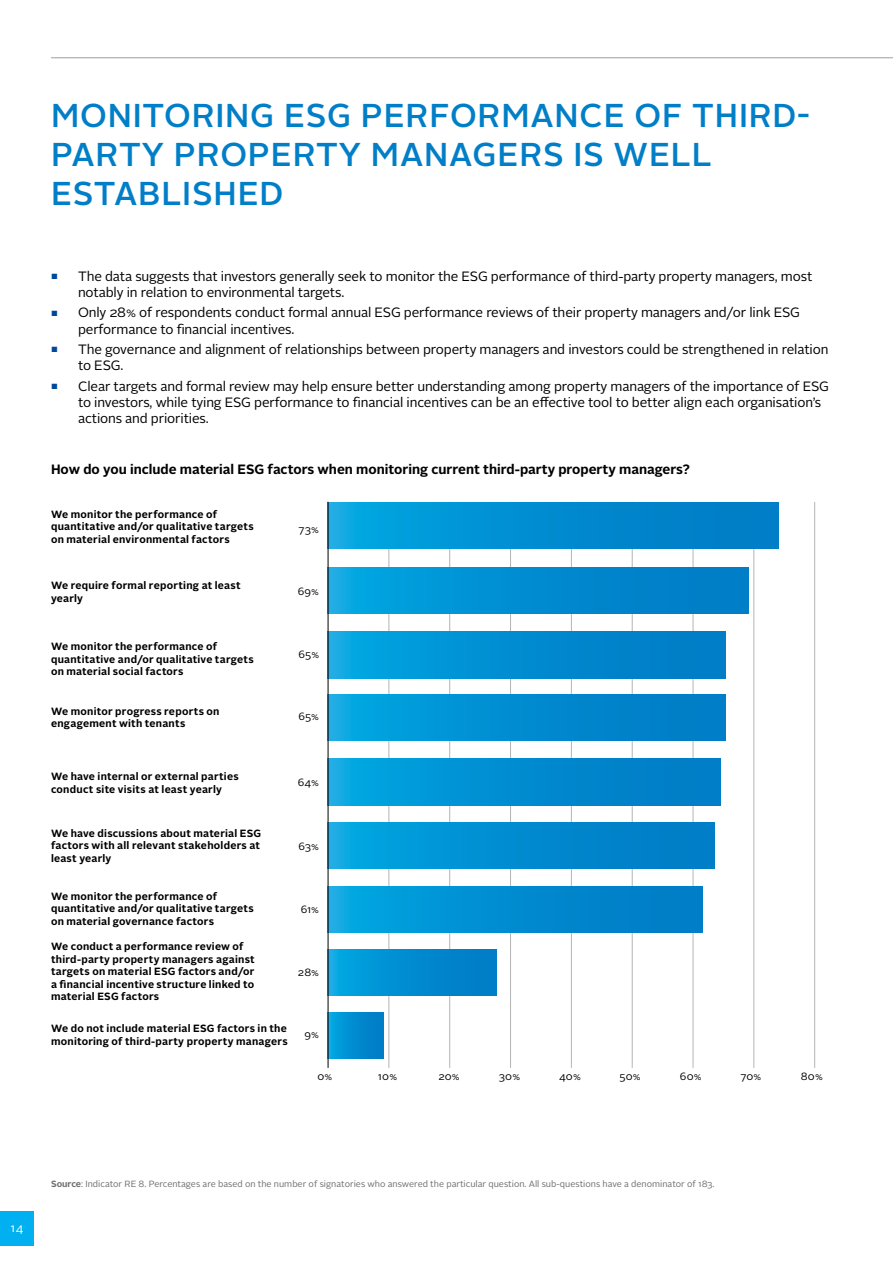
<style>
.page{position:relative;width:893px;height:1263px;background:#fff}
.page>*{position:absolute;margin:0;border:0;box-sizing:border-box;transform-origin:0 0}
.t1{font:500 33px/39px "Alright Sans";letter-spacing:.025em;color:#007ec7}
.t2{font:13.5px/16.2px "Alright Sans";letter-spacing:-.01em;color:#000}
.t3{font:700 13.5px "Alright Sans";color:#000}
.t4{font:12px "Alright Sans";color:#fff}
.t5{font:700 10.5px/12.6px "Alright Sans";letter-spacing:.02em;color:#000}
.t6{font:10.5px "Alright Sans";letter-spacing:.015em;color:#000}
.t7{font:9px "Alright Sans";color:#706f6f}
.s1{font-size:7.5px;color:#00489a}
.s2{font-weight:700}
</style>
<div class="page">
<hr style="left:51px;top:57px;width:842px;height:1px;background:#9d9d9c">
<div style="left:0;top:1212px;width:34px;height:34px;background:#00b0f0"></div>
<hr style="left:449px;top:502px;width:1px;height:566px;background:#000">
<hr style="left:571px;top:502px;width:1px;height:566px;background:#000">
<hr style="left:693px;top:502px;width:1px;height:566px;background:#000">
<hr style="left:389px;top:502px;width:1px;height:566px;background:#000">
<hr style="left:510px;top:502px;width:1px;height:566px;background:#000">
<hr style="left:632px;top:502px;width:1px;height:566px;background:#000">
<hr style="left:753px;top:502px;width:1px;height:566px;background:#000">
<hr style="left:814px;top:502px;width:1px;height:566px;background:#000">
<svg style="left:329px;top:1012px;width:54px;height:46px;background:#008ed1"></svg>
<svg style="left:329px;top:949px;width:168px;height:47px;background:#018ed1"></svg>
<svg style="left:329px;top:886px;width:373px;height:46px;background:#018ed1"></svg>
<svg style="left:329px;top:822px;width:385px;height:47px;background:#018ed1"></svg>
<svg style="left:329px;top:759px;width:391px;height:46px;background:#018ed1"></svg>
<svg style="left:329px;top:694px;width:396px;height:46px;background:#018ed1"></svg>
<svg style="left:329px;top:632px;width:396px;height:46px;background:#018ed1"></svg>
<svg style="left:329px;top:567px;width:419px;height:47px;background:#018ed1"></svg>
<svg style="left:329px;top:503px;width:449px;height:46px;background:#018ed1"></svg>
<hr style="left:328px;top:502px;width:1px;height:566px;background:#000">
<h1 class="t1" style="left:51px;top:96px;width:760px">MONITORING ESG PERFORMANCE OF THIRD-<br>PARTY PROPERTY MANAGERS IS WELL<br>ESTABLISHED</h1>
<p class="t2" style="left:78px;top:268px;width:736px;text-indent:-27px"><span class="s1">■</span> The data suggests that investors generally seek to monitor the ESG performance of third-party property managers, most notably in relation to environmental targets.</p>
<p class="t2" style="left:78px;top:305px;width:723px;text-indent:-27px"><span class="s1">■</span> Only 28% of respondents conduct formal annual ESG performance reviews of their property managers and/or link ESG performance to financial incentives.</p>
<p class="t2" style="left:78px;top:341px;width:752px;text-indent:-27px"><span class="s1">■</span> The governance and alignment of relationships between property managers and investors could be strengthened in relation to ESG.</p>
<p class="t2" style="left:78px;top:378px;width:753px;text-indent:-27px"><span class="s1">■</span> Clear targets and formal review may help ensure better understanding among property managers of the importance of ESG to investors, while tying ESG performance to financial incentives can be an effective tool to better align each organisation’s actions and priorities.</p>
<p class="t3" style="left:51px;top:460px;width:641px">How do you include material ESG factors when monitoring current third-party property managers?</p>
<p class="t5" style="left:51px;top:508px;width:204px">We monitor the performance of quantitative and/or qualitative targets on material environmental factors</p>
<p class="t5" style="left:51px;top:579px;width:191px">We require formal reporting at least yearly</p>
<p class="t5" style="left:51px;top:640px;width:204px">We monitor the performance of quantitative and/or qualitative targets on material social factors</p>
<p class="t5" style="left:51px;top:705px;width:170px">We monitor progress reports on engagement with tenants</p>
<p class="t6" style="left:299px;top:522px;width:22px">73%</p>
<p class="t6" style="left:298px;top:584px;width:23px">69%</p>
<p class="t6" style="left:298px;top:647px;width:22px">65%</p>
<p class="t6" style="left:298px;top:709px;width:22px">65%</p>
<p class="t5" style="left:51px;top:770px;width:189px">We have internal or external parties conduct site visits at least yearly</p>
<p class="t6" style="left:298px;top:775px;width:23px">64%</p>
<p class="t5" style="left:51px;top:827px;width:212px;text-align:justify">We have discussions about material ESG factors with all relevant stakeholders at least yearly</p>
<p class="t5" style="left:51px;top:890px;width:204px">We monitor the performance of quantitative and/or qualitative targets on material governance factors</p>
<p class="t5" style="left:51px;top:940px;width:205px">We conduct a performance review of third-party property managers against targets on material ESG factors and/or a financial incentive structure linked to material ESG factors</p>
<p class="t5" style="left:51px;top:1022px;width:238px">We do not include material ESG factors in the monitoring of third-party property managers</p>
<p class="t6" style="left:299px;top:839px;width:22px">63%</p>
<p class="t6" style="left:301px;top:903px;width:20px">61%</p>
<p class="t6" style="left:298px;top:965px;width:23px">28%</p>
<p class="t6" style="left:305px;top:1027px;width:16px">9%</p>
<p class="t6" style="left:317px;top:1069px;width:16px">0%</p>
<p class="t6" style="left:378px;top:1069px;width:21px">10%</p>
<p class="t6" style="left:438px;top:1069px;width:23px">20%</p>
<p class="t6" style="left:499px;top:1069px;width:23px">30%</p>
<p class="t6" style="left:559px;top:1069px;width:23px">40%</p>
<p class="t6" style="left:620px;top:1069px;width:23px">50%</p>
<p class="t6" style="left:680px;top:1069px;width:23px">60%</p>
<p class="t6" style="left:740px;top:1069px;width:22px">70%</p>
<p class="t6" style="left:801px;top:1069px;width:24px">80%</p>
<p class="t4" style="left:10px;top:1220px;width:15px">14</p>
<p class="t7" style="left:51px;top:1178px;width:665px"><span class="s2">Source</span>: Indicator RE 8. Percentages are based on the number of signatories who answered the particular question. All sub-questions have a denominator of 183.</p>
</div>
